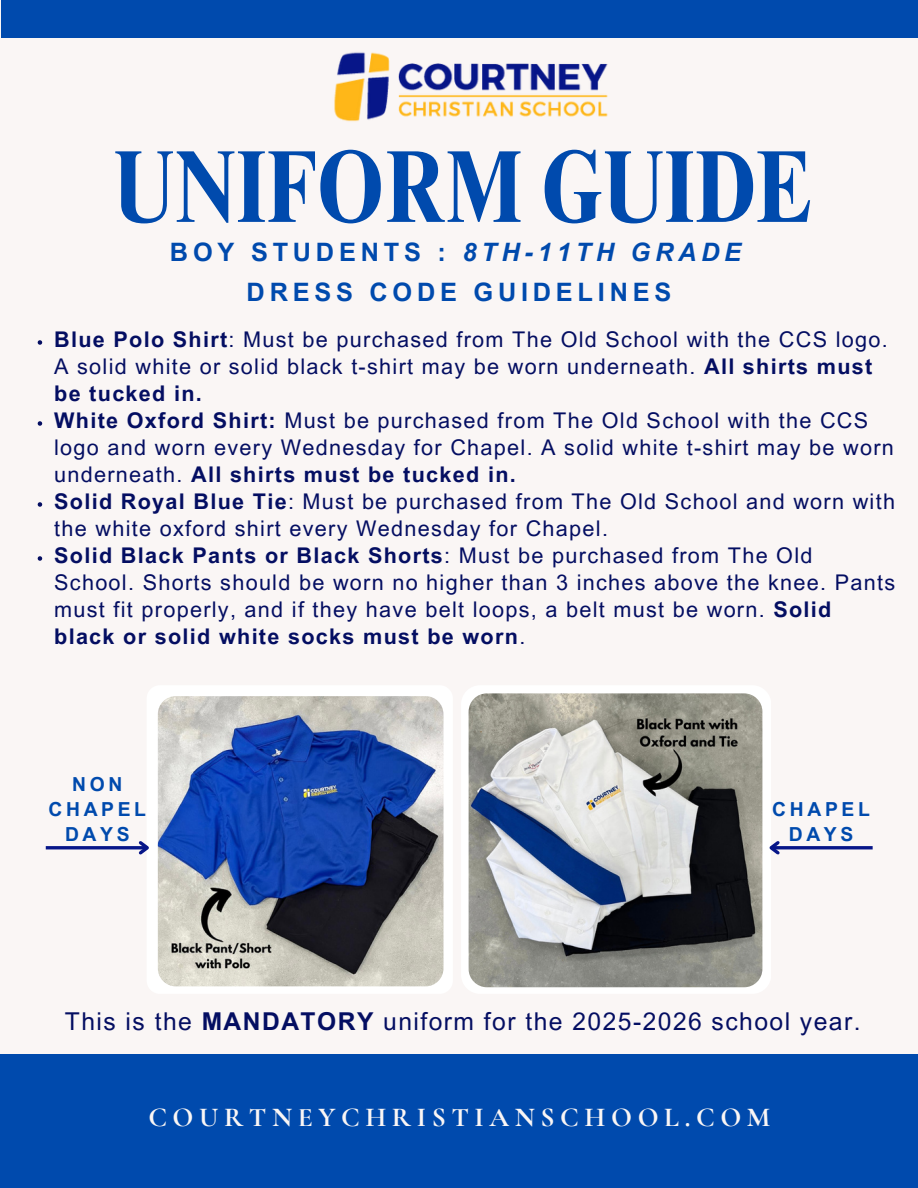
<style>
.page{position:relative;width:918px;height:1188px;background:#faf6f5}
.page>*{position:absolute;margin:0;border:0;box-sizing:border-box;transform-origin:0 0}
.t1{font:700 condensed 103.5px "Times NRMT Pro";color:#004aad}
.t2{font:700 27.45px "Cormorant Garamond";letter-spacing:.205em;color:#faf6f5}
.t3{font:italic 700 25.35px "Arial MT Pro";letter-spacing:.185em;color:#004aad}
.t4{font:700 25.35px "Arial MT Pro";letter-spacing:.185em;color:#004aad}
.t5{font:24.6px "Arial MT Pro";letter-spacing:.06em;color:#040e62}
.t6{font:21.6px/27px "Arial MT Pro";letter-spacing:.06em;color:#040e62}
.t7{font:700 19.35px/24.9px "Arial MT Pro";letter-spacing:.185em;color:#004aad;text-align:center}
.s1{font-style:normal}
.s2{font-weight:700}
</style>
<div class="page">
<div style="left:1px;top:0;width:917px;height:38px;background:#004aad"></div>
<div style="left:0;top:1054px;width:918px;height:134px;background:#004aad"></div>
<svg style="left:38px;top:340px;width:4px;height:5px"></svg>
<svg style="left:38px;top:421px;width:4px;height:5px"></svg>
<svg style="left:38px;top:502px;width:4px;height:5px"></svg>
<svg style="left:38px;top:556px;width:4px;height:5px"></svg>
<img style="left:334px;top:52px;width:274px;height:70px">
<div style="left:147px;top:685px;width:306px;height:309px;background:#fff;border-radius:13px"></div>
<img style="left:158px;top:696px;width:285px;height:290px;border-radius:18px">
<div style="left:461px;top:685px;width:310px;height:309px;background:#fff;border-radius:19px"></div>
<img style="left:469px;top:693px;width:293px;height:294px;border-radius:18px">
<hr style="left:46px;top:846px;width:101px;height:3px;background:#071689">
<svg style="left:136px;top:841px;width:13px;height:14px"></svg>
<hr style="left:771px;top:846px;width:102px;height:3px;background:#071689">
<svg style="left:769px;top:841px;width:14px;height:14px"></svg>
<p class="t1" style="left:113px;top:148px;width:700px">UNIFORM GUIDE</p>
<h1 class="t3" style="left:170px;top:242px;width:573px"><span class="s1">BOY STUDENTS :</span> 8TH-11TH GRADE</h1>
<p class="t4" style="left:247px;top:283px;width:426px">DRESS CODE GUIDELINES</p>
<h2 class="t6" style="left:54px;top:329px;width:835px"><span class="s2">Blue Polo Shirt</span>: Must be purchased from The Old School with the CCS logo.<br>A solid white or solid black t-shirt may be worn underneath. <span class="s2">All shirts must be tucked in.</span></h2>
<h2 class="t6" style="left:54px;top:410px;width:841px"><span class="s2">White Oxford Shirt:</span> Must be purchased from The Old School with the CCS logo and worn every Wednesday for Chapel. A solid white t-shirt may be worn underneath. <span class="s2">All shirts must be tucked in.</span></h2>
<p class="t6" style="left:54px;top:491px;width:842px"><span class="s2">Solid Royal Blue Tie</span>: Must be purchased from The Old School and worn with the white oxford shirt every Wednesday for Chapel.</p>
<p class="t6" style="left:54px;top:545px;width:843px"><span class="s2">Solid Black Pants or Black Shorts</span>: Must be purchased from The Old School. Shorts should be worn no higher than 3 inches above the knee. Pants must fit properly, and if they have belt loops, a belt must be worn. <span class="s2">Solid black or solid white socks must be worn</span>.</p>
<p class="t7" style="left:72px;top:775px;width:52px">NON</p>
<p class="t7" style="left:49px;top:799px;width:99px">CHAPEL<br>DAYS</p>
<p class="t7" style="left:772px;top:799px;width:99px">CHAPEL<br>DAYS</p>
<p class="t5" style="left:65px;top:1012px;width:797px">This is the <span class="s2">MANDATORY</span> uniform for the 2025-2026 school year.</p>
<p class="t2" style="left:148px;top:1101px;width:624px">COURTNEYCHRISTIANSCHOOL.COM</p>
</div>
